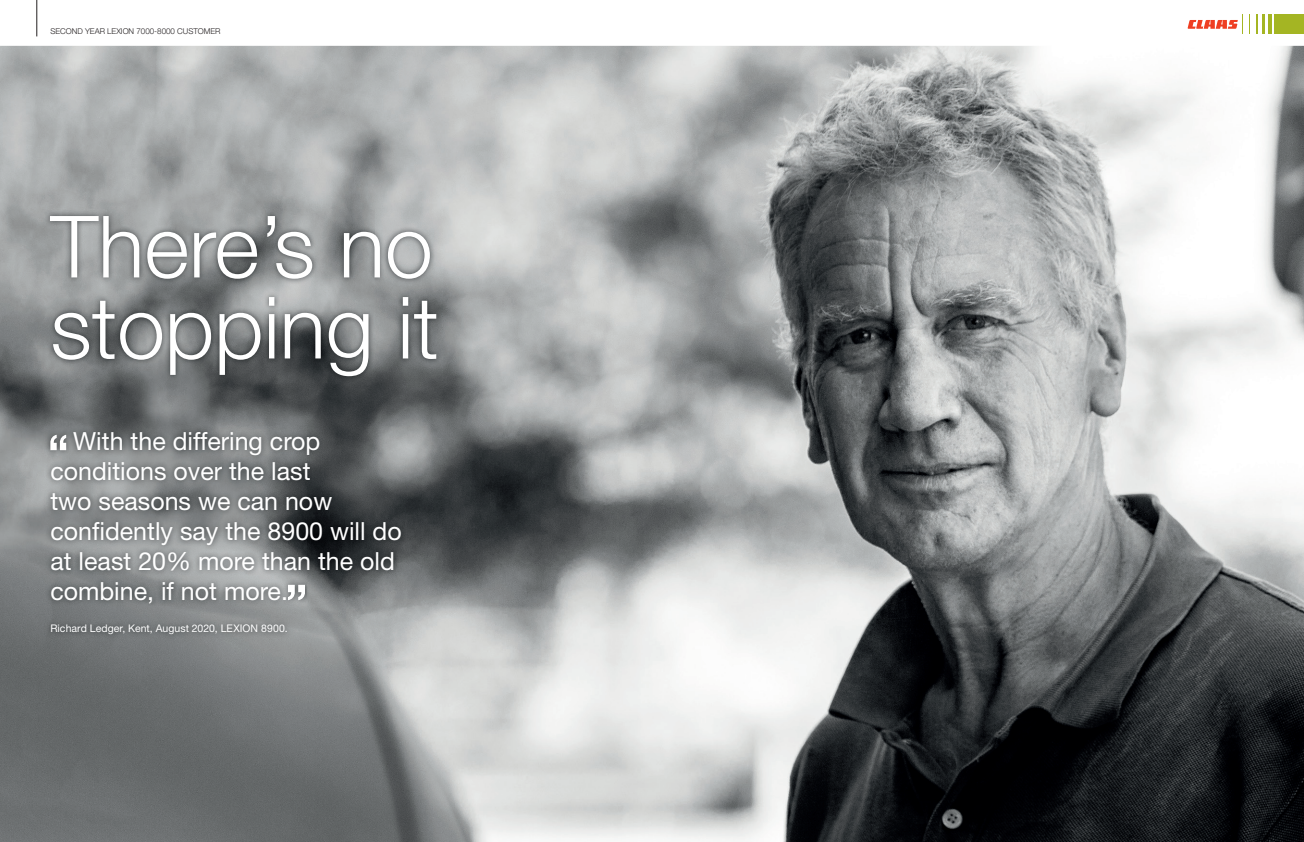
<style>
.page{position:relative;width:1304px;height:842px;background:#fff}
.page>*{position:absolute;margin:0;border:0;box-sizing:border-box;transform-origin:0 0}
.t1{font:300 86px/81px "Helvetica Neue LT Std";color:#fff}
.t2{font:25px/30px "Helvetica Neue LT Std";color:#fff}
.t3{font:10.5px "Helvetica Neue LT Std";letter-spacing:.005em;color:#fff}
.t4{font:300 8px "Helvetica Neue LT Std";color:#231f20}
</style>
<div class="page">
<img style="left:0;top:46px;width:1304px;height:796px">
<img style="left:44px;top:426px;width:363px;height:214px">
<svg style="left:50px;top:435px;width:16px;height:15px"></svg>
<svg style="left:288px;top:585px;width:17px;height:15px"></svg>
<img style="left:44px;top:210px;width:398px;height:172px">
<hr style="left:36px;top:0;width:1px;height:36px;background:#231f20">
<div style="left:1280px;top:15px;width:24px;height:19px;background:#a4b523"></div>
<div style="left:1274px;top:15px;width:6px;height:19px;background:#a4b523"></div>
<hr style="left:1268px;top:15px;width:4px;height:19px;background:#a4b523">
<hr style="left:1262px;top:15px;width:3px;height:19px;background:#a4b523">
<svg style="left:1256px;top:15px;width:1px;height:19px"></svg>
<svg style="left:1188px;top:15px;width:62px;height:19px"></svg>
<p class="t4" style="left:50px;top:27px;width:172px">SECOND YEAR LEXION 7000-8000 CUSTOMER</p>
<h1 class="t1" style="left:50px;top:205px;width:390px">There’s no stopping it</h1>
<p class="t2" style="left:50px;top:426px;width:353px;text-indent:23px">With the differing crop conditions over the last<br>two seasons we can now confidently say the 8900 will do at least 20% more than the old combine, if not more.</p>
<p class="t3" style="left:50px;top:622px;width:239px">Richard Ledger, Kent, August 2020, LEXION 8900.</p>
</div>
